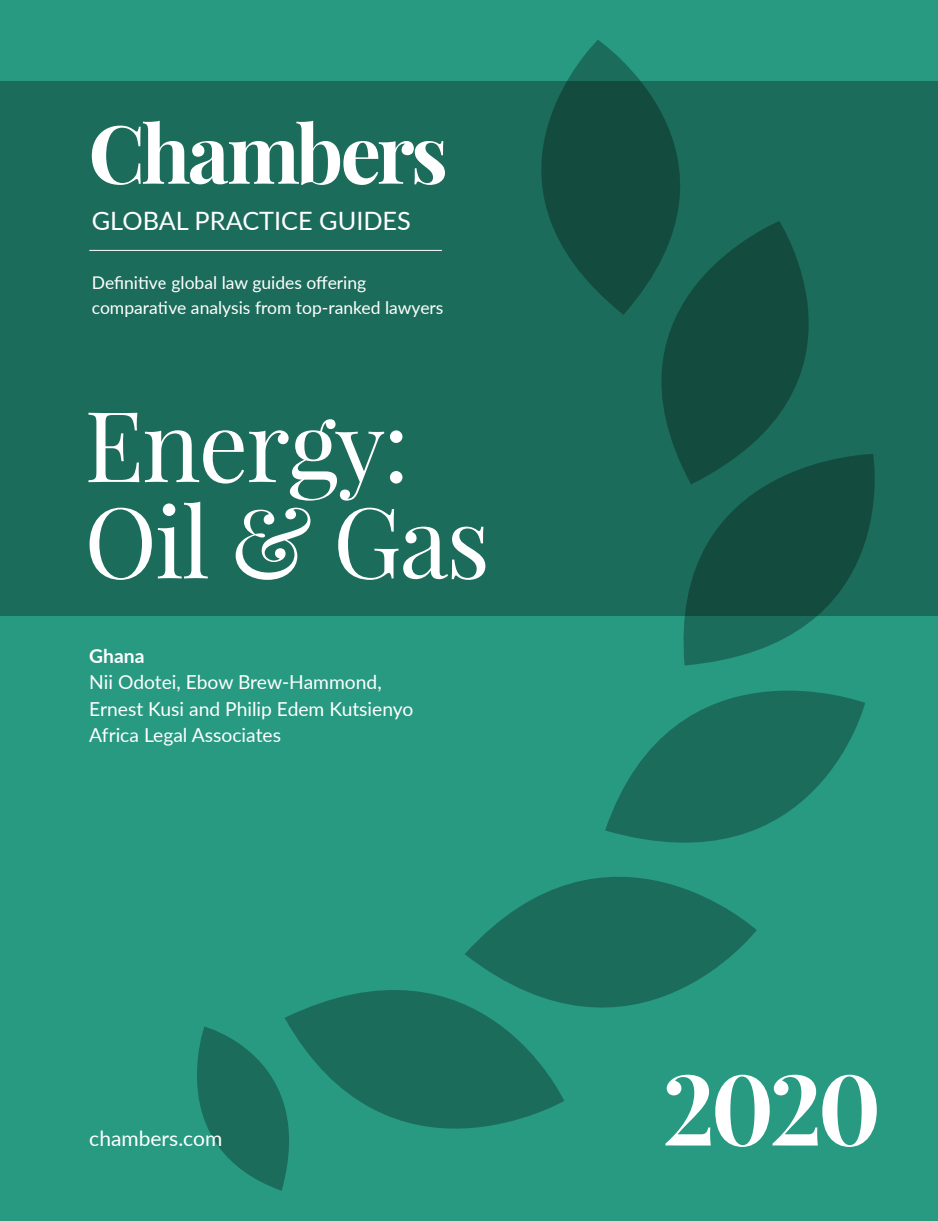
<style>
.page{position:relative;width:938px;height:1221px;background:#fff}
.page>*{position:absolute;margin:0;border:0;box-sizing:border-box;transform-origin:0 0}
.t1{font:98px/96.2px "Playfair Display";letter-spacing:-.02em;color:#fff}
.t2{font:700 98px "Playfair Display";color:#fff}
.t3{font:25.38px "Lato";color:#fff}
.t4{font:21px "Lato";color:#fff}
.t5{font:19.25px/26.2px "Lato";color:#fff}
.t6{font:700 19.25px "Lato";color:#fff}
.t7{font:17.5px "Lato";color:#fff}
</style>
<div class="page">
<div style="left:0;top:0;width:938px;height:1220px;background:#289a82"></div>
<div style="left:0;top:81px;width:938px;height:534px;background:#1c6c5b"></div>
<svg style="left:197px;top:1026px;width:87px;height:164px"></svg>
<svg style="left:541px;top:40px;width:139px;height:244px;fill:#134b3f"></svg>
<svg style="left:590px;top:221px;width:219px;height:233px;fill:#134b3f"></svg>
<svg style="left:667px;top:454px;width:209px;height:178px"></svg>
<svg style="left:284px;top:990px;width:280px;height:191px"></svg>
<svg style="left:620px;top:632px;width:245px;height:197px"></svg>
<svg style="left:464px;top:795px;width:292px;height:291px"></svg>
<svg style="left:92px;top:121px;width:353px;height:64px"></svg>
<hr style="left:89px;top:250px;width:353px;height:1px;background:#fff">
<p class="t3" style="left:92px;top:203px;width:321px">GLOBAL PRACTICE GUIDES</p>
<p class="t7" style="left:92px;top:270px;width:276px">Definitive global law guides offering</p>
<p class="t7" style="left:92px;top:294px;width:353px">comparative analysis from top-ranked lawyers</p>
<p class="t1" style="left:84px;top:397px;width:407px">Energy:<br>Oil &amp; Gas</p>
<p class="t6" style="left:89px;top:642px;width:57px">Ghana</p>
<p class="t5" style="left:89px;top:668px;width:326px">Nii Odotei, Ebow Brew-Hammond,<br>Ernest Kusi and Philip Edem Kutsienyo<br>Africa Legal Associates</p>
<p class="t4" style="left:89px;top:1123px;width:134px">chambers.com</p>
<p class="t2" style="left:662px;top:1046px;width:220px">2020</p>
</div>
